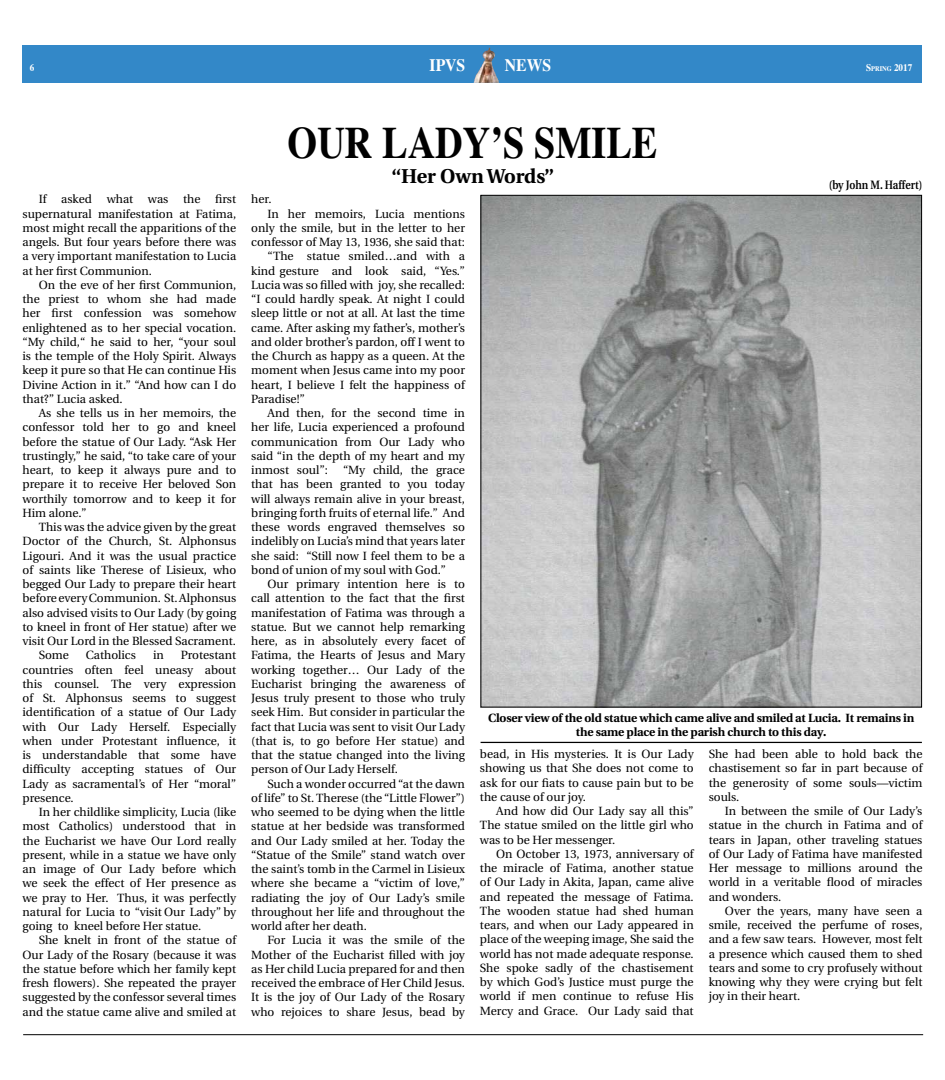
<style>
.page{position:relative;width:945px;height:1080px;background:#fff}
.page>*{position:absolute;margin:0;border:0;box-sizing:border-box;transform-origin:0 0}
.t1{font:700 45px "Times";color:#000;scale:.85 1}
.t2{font:700 20px "Utopia";color:#000}
.t3{font:700 17.5px "Times";color:#fff;scale:.9 1}
.t4{font:600 12.12px "Utopia";color:#000;scale:.85 1}
.t5{font:11.88px/14.2px "Utopia";color:#000;text-align:justify}
.t6{font:700 11.88px/14.2px "Utopia";letter-spacing:-.015em;color:#000;text-align:center}
.t7{font:700 10.12px "Times";color:#fff;scale:.9 1}
.t8{font:700 10.12px "Times";color:#fff;scale:.9 1}
.s1{font-size:7.12px}
</style>
<div class="page">
<div style="left:22px;top:45px;width:900px;height:38px;background:#3388c8"></div>
<img style="left:482px;top:48px;width:8px;height:16px">
<img style="left:483px;top:197px;width:437px;height:508px">
<hr style="left:23px;top:1034px;width:900px;height:1px;background:#000">
<hr style="left:481px;top:742px;width:441px;height:1px;background:#000">
<p class="t8" style="left:30px;top:58px;width:7px">6</p>
<h3 class="t3" style="left:430px;top:49px;width:41px">IPVS</h3>
<h3 class="t3" style="left:505px;top:49px;width:53px">NEWS</h3>
<p class="t7" style="left:866px;top:58px;width:53px">S<span class="s1">pring</span> 2017</p>
<p class="t5" style="left:22px;top:192px;width:215px;text-indent:16px">If asked what was the first supernatural manifestation at Fatima, most might recall the apparitions of the angels. But four years before there was a very important manifestation to Lucia at her first Communion.</p>
<p class="t5" style="left:22px;top:278px;width:215px;text-indent:16px">On the eve of her first Communion, the priest to whom she had made her first confession was somehow enlightened as to her special vocation. “My child,“ he said to her, “your soul is the temple of the Holy Spirit. Always keep it pure so that He can continue His Divine Action in it.” “And how can I do that?” Lucia asked.</p>
<p class="t5" style="left:22px;top:406px;width:215px;text-indent:16px">As she tells us in her memoirs, the confessor told her to go and kneel before the statue of Our Lady. “Ask Her trustingly,” he said, “to take care of your heart, to keep it always pure and to prepare it to receive Her beloved Son worthily tomorrow and to keep it for Him alone.”</p>
<p class="t5" style="left:39px;top:520px;width:199px">This was the advice given by the great</p>
<p class="t5" style="left:22px;top:534px;width:215px">Doctor of the Church, St. Alphonsus</p>
<p class="t5" style="left:22px;top:549px;width:215px">Ligouri. And it was the usual practice</p>
<p class="t5" style="left:22px;top:563px;width:215px">of saints like Therese of Lisieux, who</p>
<p class="t5" style="left:22px;top:577px;width:215px">begged Our Lady to prepare their heart</p>
<p class="t5" style="left:22px;top:591px;width:215px">before every Communion. St. Alphonsus</p>
<p class="t5" style="left:22px;top:606px;width:215px">also advised visits to Our Lady (by going</p>
<p class="t5" style="left:22px;top:620px;width:215px">to kneel in front of Her statue) after we</p>
<p class="t5" style="left:22px;top:634px;width:215px">visit Our Lord in the Blessed Sacrament.</p>
<p class="t5" style="left:39px;top:648px;width:32px">Some</p>
<p class="t5" style="left:86px;top:648px;width:52px">Catholics</p>
<p class="t5" style="left:153px;top:648px;width:12px">in</p>
<p class="t5" style="left:22px;top:648px;width:215px;text-indent:158px">Protestant countries often feel uneasy about this counsel. The very expression of St. Alphonsus seems to suggest identification of a statue of Our Lady with Our Lady Herself. Especially when under Protestant influence, it is understandable that some have difficulty accepting statues of Our Lady as sacramental’s of Her “moral” presence.</p>
<p class="t5" style="left:22px;top:805px;width:215px;text-indent:16px">In her childlike simplicity, Lucia (like most Catholics) understood that in the Eucharist we have Our Lord really present, while in a statue we have only an image of Our Lady before which we seek the effect of Her presence as we pray to Her. Thus, it was perfectly natural for Lucia to “visit Our Lady” by going to kneel before Her statue.</p>
<p class="t5" style="left:22px;top:933px;width:215px;text-indent:16px">She knelt in front of the statue of Our Lady of the Rosary (because it was the statue before which her family kept fresh flowers). She repeated the prayer suggested by the confessor several times and the statue came alive and smiled at</p>
<h1 class="t1" style="left:288px;top:100px;width:437px">OUR LADY’S SMILE</h1>
<h2 class="t2" style="left:392px;top:165px;width:164px">“Her Own Words”</h2>
<p class="t4" style="left:829px;top:178px;width:112px">(by John M. Haffert)</p>
<p class="t5" style="left:251px;top:192px;width:22px">her.</p>
<p class="t5" style="left:267px;top:207px;width:199px">In her memoirs, Lucia mentions</p>
<p class="t5" style="left:251px;top:221px;width:215px">only the smile, but in the letter to her</p>
<p class="t5" style="left:251px;top:235px;width:215px">confessor of May 13, 1936, she said that:</p>
<p class="t5" style="left:267px;top:249px;width:199px">“The statue smiled…and with a</p>
<p class="t5" style="left:251px;top:264px;width:215px">kind gesture and look said, “Yes.”</p>
<p class="t5" style="left:251px;top:278px;width:215px">Lucia was so filled with joy, she recalled:</p>
<p class="t5" style="left:251px;top:292px;width:215px">“I could hardly speak. At night I could</p>
<p class="t5" style="left:251px;top:306px;width:215px">sleep little or not at all. At last the time</p>
<p class="t5" style="left:251px;top:321px;width:215px">came. After asking my father’s, mother’s</p>
<p class="t5" style="left:251px;top:335px;width:215px">and older brother’s pardon, off I went to</p>
<p class="t5" style="left:251px;top:349px;width:215px">the Church as happy as a queen. At the</p>
<p class="t5" style="left:251px;top:363px;width:215px">moment when Jesus came into my poor</p>
<p class="t5" style="left:251px;top:378px;width:215px">heart, I believe I felt the happiness of</p>
<p class="t5" style="left:251px;top:392px;width:55px">Paradise!”</p>
<p class="t5" style="left:267px;top:406px;width:199px">And then, for the second time in</p>
<p class="t5" style="left:251px;top:420px;width:215px">her life, Lucia experienced a profound</p>
<p class="t5" style="left:251px;top:435px;width:215px">communication from Our Lady who</p>
<p class="t5" style="left:251px;top:449px;width:215px">said “in the depth of my heart and my</p>
<p class="t5" style="left:251px;top:463px;width:78px">inmost soul”:</p>
<p class="t5" style="left:251px;top:463px;width:215px;text-indent:92px">“My child, the grace that has been granted to you today will always remain alive in your breast, bringing forth fruits of eternal life.” And these words engraved themselves so indelibly on Lucia’s mind that years later she said: “Still now I feel them to be a bond of union of my soul with God.”</p>
<p class="t5" style="left:251px;top:577px;width:215px;text-indent:16px">Our primary intention here is to call attention to the fact that the first manifestation of Fatima was through a statue. But we cannot help remarking here, as in absolutely every facet of Fatima, the Hearts of Jesus and Mary working together… Our Lady of the Eucharist bringing the awareness of Jesus truly present to those who truly seek Him. But consider in particular the fact that Lucia was sent to visit Our Lady (that is, to go before Her statue) and that the statue changed into the living person of Our Lady Herself.</p>
<p class="t5" style="left:251px;top:777px;width:215px;text-indent:16px">Such a wonder occurred “at the dawn of life” to St. Therese (the “Little Flower”) who seemed to be dying when the little statue at her bedside was transformed and Our Lady smiled at her. Today the “Statue of the Smile” stand watch over the saint’s tomb in the Carmel in Lisieux where she became a “victim of love,” radiating the joy of Our Lady’s smile throughout her life and throughout the world after her death.</p>
<p class="t5" style="left:251px;top:933px;width:215px;text-indent:16px">For Lucia it was the smile of the Mother of the Eucharist filled with joy as Her child Lucia prepared for and then received the embrace of Her Child Jesus.<br>It is the joy of Our Lady of the Rosary who rejoices to share Jesus, bead by</p>
<p class="t6" style="left:488px;top:711px;width:428px">Closer view of the old statue which came alive and smiled at Lucia. It remains in the same place in the parish church to this day.</p>
<p class="t5" style="left:480px;top:747px;width:215px">bead, in His mysteries. It is Our Lady showing us that She does not come to ask for our fiats to cause pain but to be the cause of our joy.</p>
<p class="t5" style="left:480px;top:804px;width:215px;text-indent:16px">And how did Our Lady say all this” The statue smiled on the little girl who was to be Her messenger.</p>
<p class="t5" style="left:480px;top:847px;width:215px;text-indent:16px">On October 13, 1973, anniversary of the miracle of Fatima, another statue of Our Lady in Akita, Japan, came alive and repeated the message of Fatima.<br>The wooden statue had shed human tears, and when our Lady appeared in place of the weeping image, She said the world has not made adequate response.<br>She spoke sadly of the chastisement by which God’s Justice must purge the world if men continue to refuse His Mercy and Grace. Our Lady said that</p>
<p class="t5" style="left:709px;top:747px;width:215px">She had been able to hold back the chastisement so far in part because of the generosity of some souls—victim souls.</p>
<p class="t5" style="left:709px;top:804px;width:215px;text-indent:16px">In between the smile of Our Lady’s statue in the church in Fatima and of tears in Japan, other traveling statues of Our Lady of Fatima have manifested Her message to millions around the world in a veritable flood of miracles and wonders.</p>
<p class="t5" style="left:709px;top:904px;width:215px;text-indent:16px">Over the years, many have seen a smile, received the perfume of roses, and a few saw tears. However, most felt a presence which caused them to shed tears and some to cry profusely without knowing why they were crying but felt joy in their heart.</p>
</div>
